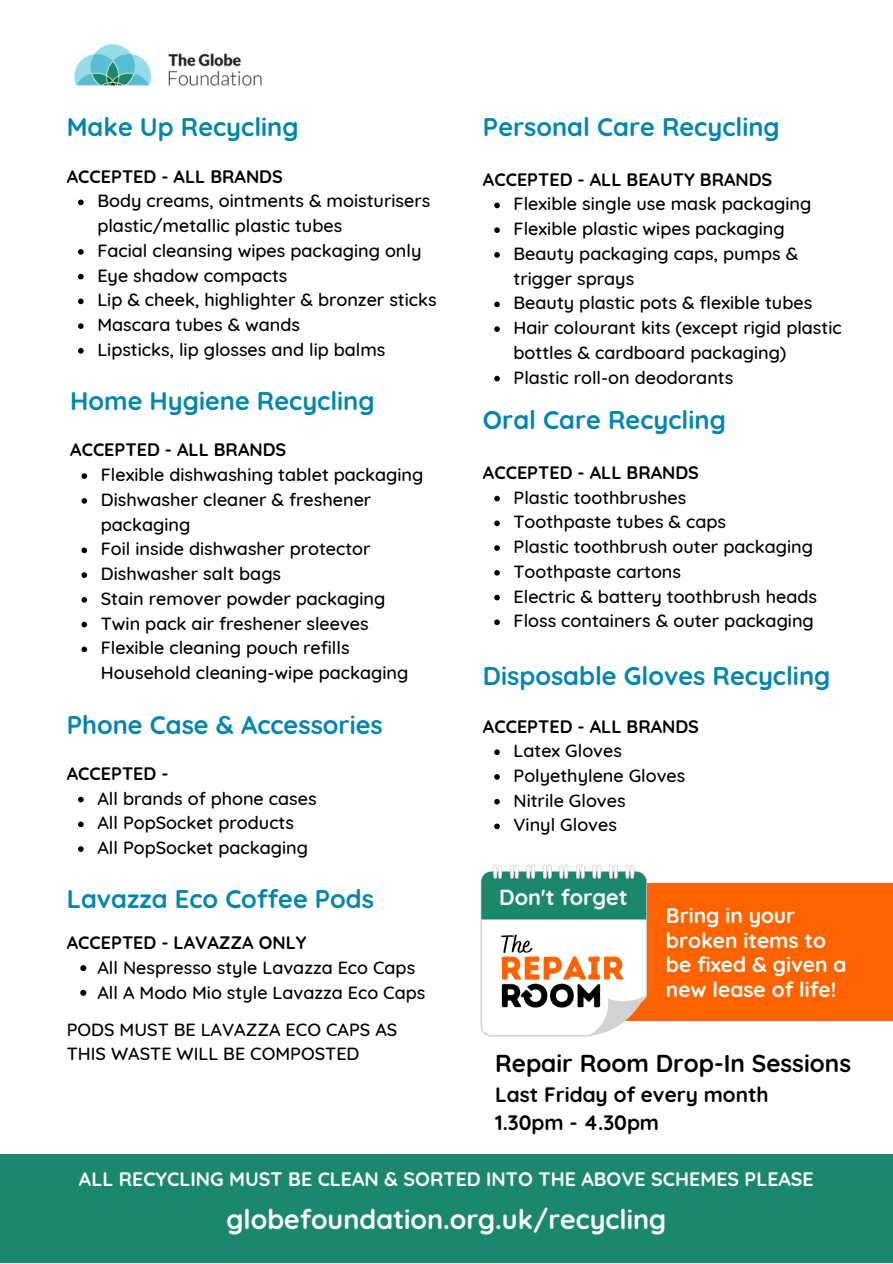
<style>
.page{position:relative;width:893px;height:1264px;background:#fff}
.page>*{position:absolute;margin:0;border:0;box-sizing:border-box;transform-origin:0 0}
.t1{font:700 27px "Quicksand";color:#fff}
.t2{font:700 25.5px "Quicksand";color:#0285b1}
.t3{font:700 24.45px "Quicksand";color:#000}
.t4{font:700 21.75px "Quicksand";color:#fff}
.t5{font:700 21px/24.8px "Quicksand";color:#fff}
.t6{font:700 20.85px "Quicksand";color:#000}
.t7{font:700 19.5px "Quicksand";color:#fff}
.t8{font:500 18px/24.8px "Quicksand";color:#000}
.t9{font:700 18px "Quicksand";color:#000}
</style>
<div class="page">
<svg style="left:78px;top:199px;width:6px;height:6px"></svg>
<svg style="left:78px;top:249px;width:6px;height:6px"></svg>
<svg style="left:78px;top:274px;width:6px;height:5px"></svg>
<svg style="left:78px;top:298px;width:6px;height:6px"></svg>
<svg style="left:78px;top:323px;width:6px;height:6px"></svg>
<svg style="left:78px;top:348px;width:6px;height:5px"></svg>
<svg style="left:81px;top:473px;width:6px;height:6px"></svg>
<svg style="left:81px;top:498px;width:6px;height:5px"></svg>
<svg style="left:81px;top:547px;width:6px;height:6px"></svg>
<svg style="left:81px;top:572px;width:6px;height:6px"></svg>
<svg style="left:81px;top:597px;width:6px;height:5px"></svg>
<svg style="left:81px;top:621px;width:6px;height:6px"></svg>
<svg style="left:81px;top:646px;width:6px;height:6px"></svg>
<svg style="left:78px;top:796px;width:6px;height:6px"></svg>
<svg style="left:78px;top:821px;width:6px;height:6px"></svg>
<svg style="left:78px;top:846px;width:6px;height:5px"></svg>
<svg style="left:80px;top:965px;width:6px;height:6px"></svg>
<svg style="left:80px;top:989px;width:6px;height:6px"></svg>
<svg style="left:494px;top:496px;width:6px;height:5px"></svg>
<svg style="left:494px;top:520px;width:6px;height:6px"></svg>
<svg style="left:494px;top:545px;width:6px;height:6px"></svg>
<svg style="left:494px;top:570px;width:6px;height:5px"></svg>
<svg style="left:494px;top:594px;width:6px;height:6px"></svg>
<svg style="left:494px;top:619px;width:6px;height:6px"></svg>
<svg style="left:494px;top:203px;width:6px;height:5px"></svg>
<svg style="left:494px;top:227px;width:6px;height:6px"></svg>
<svg style="left:494px;top:252px;width:6px;height:6px"></svg>
<svg style="left:494px;top:301px;width:6px;height:6px"></svg>
<svg style="left:494px;top:326px;width:6px;height:6px"></svg>
<svg style="left:494px;top:376px;width:6px;height:5px"></svg>
<svg style="left:494px;top:749px;width:6px;height:6px"></svg>
<svg style="left:494px;top:774px;width:6px;height:5px"></svg>
<svg style="left:494px;top:798px;width:6px;height:6px"></svg>
<svg style="left:494px;top:823px;width:6px;height:6px"></svg>
<div style="left:547px;top:883px;width:345px;height:137px;background:#ff6301"></div>
<svg style="left:480px;top:864px;width:166px;height:172px"></svg>
<img style="left:497px;top:933px;width:135px;height:74px">
<div style="left:0;top:1154px;width:892px;height:108px;background:#1b886e"></div>
<img style="left:74px;top:44px;width:188px;height:42px">
<p class="t2" style="left:67px;top:110px;width:233px">Make Up Recycling</p>
<p class="t9" style="left:67px;top:165px;width:217px">ACCEPTED - ALL BRANDS</p>
<p class="t8" style="left:97px;top:188px;width:334px">Body creams, ointments &amp; moisturisers plastic/metallic plastic tubes</p>
<p class="t8" style="left:97px;top:238px;width:325px">Facial cleansing wipes packaging only</p>
<p class="t8" style="left:97px;top:262px;width:191px">Eye shadow compacts</p>
<p class="t8" style="left:97px;top:287px;width:341px">Lip &amp; cheek, highlighter &amp; bronzer sticks</p>
<p class="t8" style="left:97px;top:312px;width:204px">Mascara tubes &amp; wands</p>
<p class="t8" style="left:97px;top:337px;width:290px">Lipsticks, lip glosses and lip balms</p>
<p class="t2" style="left:70px;top:384px;width:306px">Home Hygiene Recycling</p>
<p class="t9" style="left:70px;top:438px;width:217px">ACCEPTED - ALL BRANDS</p>
<p class="t8" style="left:101px;top:462px;width:324px">Flexible dishwashing tablet packaging</p>
<p class="t8" style="left:101px;top:487px;width:272px">Dishwasher cleaner &amp; freshener packaging</p>
<p class="t8" style="left:101px;top:536px;width:271px">Foil inside dishwasher protector</p>
<p class="t8" style="left:101px;top:561px;width:182px">Dishwasher salt bags</p>
<p class="t8" style="left:101px;top:586px;width:286px">Stain remover powder packaging</p>
<p class="t8" style="left:101px;top:610px;width:269px">Twin pack air freshener sleeves</p>
<p class="t8" style="left:101px;top:635px;width:309px">Flexible cleaning pouch refills<br>Household cleaning-wipe packaging</p>
<p class="t2" style="left:67px;top:708px;width:317px">Phone Case &amp; Accessories</p>
<p class="t9" style="left:67px;top:762px;width:103px">ACCEPTED -</p>
<p class="t8" style="left:97px;top:785px;width:221px">All brands of phone cases</p>
<p class="t8" style="left:97px;top:810px;width:198px">All PopSocket products</p>
<p class="t8" style="left:97px;top:835px;width:212px">All PopSocket packaging</p>
<p class="t2" style="left:67px;top:882px;width:309px">Lavazza Eco Coffee Pods</p>
<p class="t9" style="left:67px;top:931px;width:241px">ACCEPTED - LAVAZZA ONLY</p>
<p class="t8" style="left:97px;top:955px;width:319px">All Nespresso style Lavazza Eco Caps</p>
<p class="t8" style="left:97px;top:979px;width:329px">All A Modo Mio style Lavazza Eco Caps</p>
<p class="t8" style="left:67px;top:1016px;width:332px">PODS MUST BE LAVAZZA ECO CAPS AS<br>THIS WASTE WILL BE COMPOSTED</p>
<p class="t2" style="left:483px;top:110px;width:298px">Personal Care Recycling</p>
<p class="t9" style="left:483px;top:168px;width:291px">ACCEPTED - ALL BEAUTY BRANDS</p>
<p class="t8" style="left:513px;top:191px;width:299px">Flexible single use mask packaging</p>
<p class="t8" style="left:513px;top:216px;width:273px">Flexible plastic wipes packaging</p>
<p class="t8" style="left:513px;top:241px;width:286px">Beauty packaging caps, pumps &amp; trigger sprays</p>
<p class="t8" style="left:513px;top:290px;width:300px">Beauty plastic pots &amp; flexible tubes</p>
<p class="t8" style="left:513px;top:315px;width:329px">Hair colourant kits (except rigid plastic bottles &amp; cardboard packaging)</p>
<p class="t8" style="left:513px;top:364px;width:221px">Plastic roll-on deodorants</p>
<p class="t2" style="left:483px;top:404px;width:244px">Oral Care Recycling</p>
<p class="t9" style="left:483px;top:461px;width:217px">ACCEPTED - ALL BRANDS</p>
<p class="t8" style="left:513px;top:484px;width:174px">Plastic toothbrushes</p>
<p class="t8" style="left:513px;top:509px;width:214px">Toothpaste tubes &amp; caps</p>
<p class="t8" style="left:513px;top:534px;width:301px">Plastic toothbrush outer packaging</p>
<p class="t8" style="left:513px;top:558px;width:169px">Toothpaste cartons</p>
<p class="t8" style="left:513px;top:583px;width:305px">Electric &amp; battery toothbrush heads</p>
<p class="t8" style="left:513px;top:608px;width:302px">Floss containers &amp; outer packaging</p>
<p class="t2" style="left:483px;top:660px;width:349px">Disposable Gloves Recycling</p>
<p class="t9" style="left:483px;top:714px;width:217px">ACCEPTED - ALL BRANDS</p>
<p class="t8" style="left:513px;top:738px;width:110px">Latex Gloves</p>
<p class="t8" style="left:513px;top:762px;width:173px">Polyethylene Gloves</p>
<p class="t8" style="left:513px;top:787px;width:114px">Nitrile Gloves</p>
<p class="t8" style="left:513px;top:812px;width:105px">Vinyl Gloves</p>
<p class="t4" style="left:499px;top:882px;width:130px">Don't forget</p>
<p class="t5" style="left:666px;top:902px;width:182px">Bring in your broken items to be fixed &amp; given a new lease of life!</p>
<p class="t3" style="left:495px;top:1047px;width:357px">Repair Room Drop-In Sessions</p>
<p class="t6" style="left:495px;top:1081px;width:275px">Last Friday of every month</p>
<p class="t6" style="left:495px;top:1109px;width:165px">1.30pm - 4.30pm</p>
<p class="t7" style="left:79px;top:1166px;width:736px">ALL RECYCLING MUST BE CLEAN &amp; SORTED INTO THE ABOVE SCHEMES PLEASE</p>
<p class="t1" style="left:226px;top:1202px;width:441px">globefoundation.org.uk/recycling</p>
</div>
